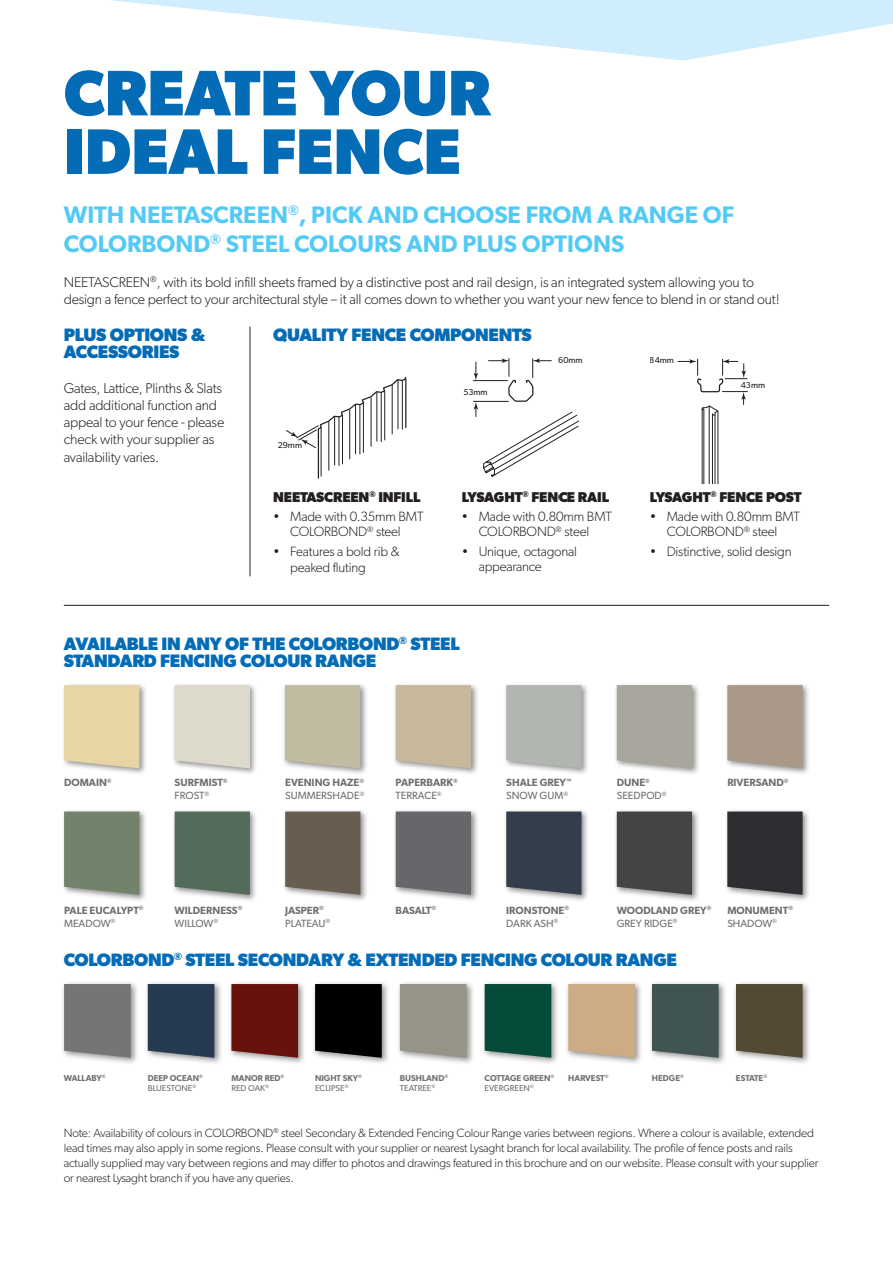
<style>
.page{position:relative;width:893px;height:1263px;background:#fff}
.page>*{position:absolute;margin:0;border:0;box-sizing:border-box;transform-origin:0 0}
.t1{font:700 64.5px/58.5px "Gibson";color:#046cb6}
.t2{font:600 24px/28.8px "Gibson";color:#53caf5}
.t3{font:700 18px/17.2px "Gibson";letter-spacing:-.015em;color:#046cb6}
.t4{font:300 14.25px/17.2px "Gibson";letter-spacing:-.015em;color:#231f20}
.t5{font:700 14.25px "Gibson";letter-spacing:-.01em;color:#231f20}
.t6{font:300 13.5px/15px "Gibson";letter-spacing:-.015em;color:#231f20;text-align:center}
.t7{font:300 12px/15px "Gibson";letter-spacing:-.015em;color:#231f20}
.t8{font:600 10.5px/12.6px "Gibson";color:#6d6f71}
.t9{font:10.5px/12.6px "Gibson";color:#6d6f71}
.t10{font:8.7px "Gibson";color:#231f20}
.t11{font:600 8.55px/10.2px "Gibson";color:#6d6f71}
.t12{font:8.55px "Gibson";color:#6d6f71}
.t13{font:600 4.95px "Gibson";color:#6d6f71}
.s1{font-weight:400}
.s2{font-weight:600}
</style>
<div class="page">
<svg style="left:110px;top:0;width:783px;height:61px;fill:#cfedfc"></svg>
<hr style="left:64px;top:605px;width:765px;height:1px;background:#231f20">
<svg style="left:678px;top:359px;width:70px;height:124px"></svg>
<hr style="left:709px;top:406px;width:1px;height:77px;background:#231f20">
<hr style="left:715px;top:414px;width:1px;height:69px;background:#231f20">
<hr style="left:250px;top:327px;width:1px;height:249px;background:#231f20">
<svg style="left:286px;top:377px;width:120px;height:102px"></svg>
<hr style="left:473px;top:401px;width:36px;height:1px;background:#231f20">
<hr style="left:473px;top:380px;width:35px;height:1px;background:#231f20">
<svg style="left:474px;top:358px;width:105px;height:119px"></svg>
<div style="left:60px;top:980px;width:79px;height:86px;background:#231f20;opacity:.5"></div>
<svg style="left:64px;top:984px;width:67px;height:74px;background:#7b7977"></svg>
<div style="left:144px;top:980px;width:79px;height:86px;background:#231f20;opacity:.5"></div>
<div style="left:148px;top:984px;width:66px;height:74px;background:#263b51"></div>
<div style="left:228px;top:980px;width:78px;height:86px;background:#231f20;opacity:.5"></div>
<svg style="left:231px;top:984px;width:67px;height:74px;background:#6d1c17"></svg>
<div style="left:311px;top:980px;width:79px;height:86px;background:#231f20;opacity:.5"></div>
<svg style="left:315px;top:984px;width:67px;height:74px;background:#0b0b0b"></svg>
<div style="left:396px;top:980px;width:79px;height:86px;background:#231f20;opacity:.5"></div>
<div style="left:400px;top:984px;width:66px;height:74px;background:#959486"></div>
<div style="left:481px;top:980px;width:79px;height:86px;background:#231f20;opacity:.5"></div>
<div style="left:485px;top:984px;width:66px;height:74px;background:#064a39"></div>
<div style="left:564px;top:980px;width:79px;height:86px;background:#231f20;opacity:.5"></div>
<div style="left:568px;top:984px;width:67px;height:74px;background:#cbac84"></div>
<div style="left:648px;top:980px;width:79px;height:86px;background:#231f20;opacity:.5"></div>
<svg style="left:652px;top:984px;width:67px;height:74px;background:#475b57"></svg>
<div style="left:732px;top:980px;width:79px;height:86px;background:#231f20;opacity:.5"></div>
<svg style="left:736px;top:984px;width:67px;height:74px;background:#5a503b"></svg>
<div style="left:61px;top:682px;width:87px;height:94px;background:#231f20;opacity:.5"></div>
<div style="left:64px;top:685px;width:75px;height:83px;background:#e7d5a6"></div>
<div style="left:61px;top:808px;width:87px;height:95px;background:#231f20;opacity:.5"></div>
<svg style="left:64px;top:811px;width:75px;height:84px;background:#78866f"></svg>
<div style="left:503px;top:682px;width:87px;height:94px;background:#231f20;opacity:.5"></div>
<div style="left:506px;top:685px;width:76px;height:83px;background:#b1b6b1"></div>
<div style="left:503px;top:808px;width:87px;height:95px;background:#231f20;opacity:.5"></div>
<svg style="left:506px;top:811px;width:76px;height:84px;background:#3c4754"></svg>
<div style="left:281px;top:682px;width:87px;height:94px;background:#231f20;opacity:.5"></div>
<div style="left:285px;top:685px;width:75px;height:83px;background:#c0bba1"></div>
<div style="left:282px;top:808px;width:87px;height:95px;background:#231f20;opacity:.5"></div>
<svg style="left:285px;top:811px;width:75px;height:84px;background:#6d6358"></svg>
<div style="left:724px;top:682px;width:87px;height:94px;background:#231f20;opacity:.5"></div>
<svg style="left:727px;top:685px;width:76px;height:83px;background:#ab9b8c"></svg>
<div style="left:724px;top:808px;width:87px;height:95px;background:#231f20;opacity:.5"></div>
<svg style="left:727px;top:811px;width:76px;height:84px;background:#37383b"></svg>
<div style="left:171px;top:682px;width:87px;height:94px;background:#231f20;opacity:.5"></div>
<div style="left:175px;top:685px;width:75px;height:83px;background:#dddacc"></div>
<div style="left:171px;top:808px;width:87px;height:95px;background:#231f20;opacity:.5"></div>
<div style="left:175px;top:811px;width:75px;height:84px;background:#546b59"></div>
<div style="left:613px;top:682px;width:87px;height:94px;background:#231f20;opacity:.5"></div>
<div style="left:617px;top:685px;width:75px;height:83px;background:#a9a69d"></div>
<div style="left:613px;top:808px;width:87px;height:95px;background:#231f20;opacity:.5"></div>
<div style="left:617px;top:811px;width:75px;height:84px;background:#424541"></div>
<div style="left:392px;top:682px;width:87px;height:94px;background:#231f20;opacity:.5"></div>
<div style="left:396px;top:685px;width:75px;height:83px;background:#c7b79b"></div>
<div style="left:392px;top:808px;width:87px;height:95px;background:#231f20;opacity:.5"></div>
<div style="left:396px;top:811px;width:75px;height:84px;background:#65676a"></div>
<h1 class="t1" style="left:64px;top:62px;width:428px">CREATE YOUR<br>IDEAL FENCE</h1>
<h2 class="t2" style="left:64px;top:200px;width:672px">WITH NEETASCREEN<sup>®</sup>, PICK AND CHOOSE FROM A RANGE OF<br>COLORBOND<sup>®</sup> STEEL COLOURS AND PLUS OPTIONS</h2>
<p class="t4" style="left:64px;top:273px;width:717px">NEETASCREEN<sup>®</sup>, with its bold infill sheets framed by a distinctive post and rail design, is an integrated system allowing you to design a fence perfect to your architectural style – it all comes down to whether you want your new fence to blend in or stand out!</p>
<h3 class="t3" style="left:64px;top:326px;width:143px">PLUS OPTIONS &amp;<br>ACCESSORIES</h3>
<p class="t4" style="left:64px;top:379px;width:162px">Gates, Lattice, Plinths &amp; Slats add additional function and appeal to your fence - please check with your supplier as availability varies.</p>
<h3 class="t3" style="left:273px;top:326px;width:260px">QUALITY FENCE COMPONENTS</h3>
<p class="t10" style="left:278px;top:440px;width:26px">29mm</p>
<p class="t10" style="left:463px;top:386px;width:26px">53mm</p>
<p class="t10" style="left:558px;top:355px;width:26px">60mm</p>
<p class="t5" style="left:273px;top:489px;width:149px">NEETASCREEN<sup>®</sup> INFILL</p>
<p class="t6" style="left:273px;top:509px;width:152px">• Made with 0.35mm BMT<br>COLORBOND<sup>®</sup> steel</p>
<p class="t6" style="left:290px;top:542px;width:111px;line-height:16.5px;text-align:left;text-indent:-17px">• Features a bold rib &amp; peaked fluting</p>
<p class="t5" style="left:462px;top:489px;width:149px">LYSAGHT<sup>®</sup> FENCE RAIL</p>
<p class="t6" style="left:462px;top:509px;width:152px">• Made with 0.80mm BMT<br>COLORBOND<sup>®</sup> steel</p>
<p class="t6" style="left:479px;top:543px;width:100px;text-align:left;text-indent:-17px">• Unique, octagonal appearance</p>
<h3 class="t3" style="left:64px;top:635px;width:397px">AVAILABLE IN ANY OF THE COLORBOND<sup>®</sup> STEEL<br>STANDARD FENCING COLOUR RANGE</h3>
<p class="t10" style="left:650px;top:355px;width:26px">84mm</p>
<p class="t10" style="left:741px;top:380px;width:26px">43mm</p>
<p class="t5" style="left:650px;top:489px;width:153px">LYSAGHT<sup>®</sup> FENCE POST</p>
<p class="t6" style="left:650px;top:509px;width:152px">• Made with 0.80mm BMT<br>COLORBOND<sup>®</sup> steel</p>
<p class="t6" style="left:650px;top:543px;width:143px">• Distinctive, solid design</p>
<p class="t8" style="left:64px;top:776px;width:49px">DOMAIN<sup>®</sup></p>
<p class="t8" style="left:175px;top:776px;width:54px">SURFMIST<sup>®<br></sup><span class="s1">FROST</span><sup>®</sup></p>
<p class="t8" style="left:506px;top:776px;width:67px">SHALE GREY<sup>™<br></sup><span class="s1">SNOW GUM</span><sup>®</sup></p>
<p class="t9" style="left:617px;top:776px;width:51px"><span class="s2">DUNE</span><sup>®<br></sup>SEEDPOD<sup>®</sup></p>
<p class="t8" style="left:727px;top:776px;width:63px">RIVERSAND<sup>®</sup></p>
<p class="t8" style="left:285px;top:776px;width:81px">EVENING HAZE<sup>®<br></sup><span class="s1">SUMMERSHADE</span><sup>®</sup></p>
<p class="t8" style="left:396px;top:776px;width:64px">PAPERBARK<sup>®<br></sup><span class="s1">TERRACE</span><sup>®</sup></p>
<p class="t8" style="left:64px;top:904px;width:81px">PALE EUCALYPT<sup>®<br></sup><span class="s1">MEADOW</span><sup>®</sup></p>
<p class="t8" style="left:175px;top:904px;width:69px">WILDERNESS<sup>®<br></sup><span class="s1">WILLOW</span><sup>®</sup></p>
<p class="t8" style="left:506px;top:904px;width:64px">IRONSTONE<sup>®<br></sup><span class="s1">DARK ASH</span><sup>®</sup></p>
<p class="t8" style="left:617px;top:904px;width:96px">WOODLAND GREY<sup>®<br></sup><span class="s1">GREY RIDGE</span><sup>®</sup></p>
<p class="t8" style="left:727px;top:904px;width:67px">MONUMENT<sup>®<br></sup><span class="s1">SHADOW</span><sup>®</sup></p>
<p class="t9" style="left:285px;top:904px;width:47px"><span class="s2">JASPER</span><sup>®<br></sup>PLATEAU<sup>®</sup></p>
<p class="t8" style="left:396px;top:904px;width:42px">BASALT<sup>®</sup></p>
<h3 class="t3" style="left:64px;top:951px;width:615px">COLORBOND<sup>®</sup> STEEL SECONDARY &amp; EXTENDED FENCING COLOUR RANGE</h3>
<p class="t11" style="left:64px;top:1073px;width:43px">WALLABY<sup>®</sup></p>
<p class="t11" style="left:148px;top:1073px;width:57px">DEEP OCEAN<sup>®<br></sup><span class="s1">BLUESTONE</span><sup>®</sup></p>
<p class="t11" style="left:400px;top:1073px;width:50px">BUSHLAND<sup>®<br></sup><span class="s1">TEATREE</span><sup>®</sup></p>
<p class="t11" style="left:485px;top:1073px;width:71px">COTTAGE GREEN<sup>®<br></sup><span class="s1">EVERGREEN</span><sup>®</sup></p>
<p class="t11" style="left:652px;top:1073px;width:30px">HEDGE</p>
<p class="t11" style="left:231px;top:1073px;width:54px">MANOR RED<sup>®</sup></p>
<p class="t13" style="left:763px;top:1073px;width:5px">®</p>
<p class="t12" style="left:231px;top:1083px;width:39px">RED OAK<sup>®</sup></p>
<p class="t11" style="left:315px;top:1073px;width:48px">NIGHT SKY<sup>®<br></sup><span class="s1">ECLIPSE</span><sup>®</sup></p>
<p class="t11" style="left:568px;top:1073px;width:42px">HARVEST<sup>®</sup></p>
<p class="t13" style="left:680px;top:1073px;width:5px">®</p>
<p class="t11" style="left:736px;top:1073px;width:29px">ESTATE</p>
<p class="t7" style="left:64px;top:1125px;width:756px">Note: Availability of colours in COLORBOND<sup>®</sup> steel Secondary &amp; Extended Fencing Colour Range varies between regions. Where a colour is available, extended lead times may also apply in some regions. Please consult with your supplier or nearest Lysaght branch for local availability. The profile of fence posts and rails actually supplied may vary between regions and may differ to photos and drawings featured in this brochure and on our website. Please consult with your supplier or nearest Lysaght branch if you have any queries.</p>
</div>
